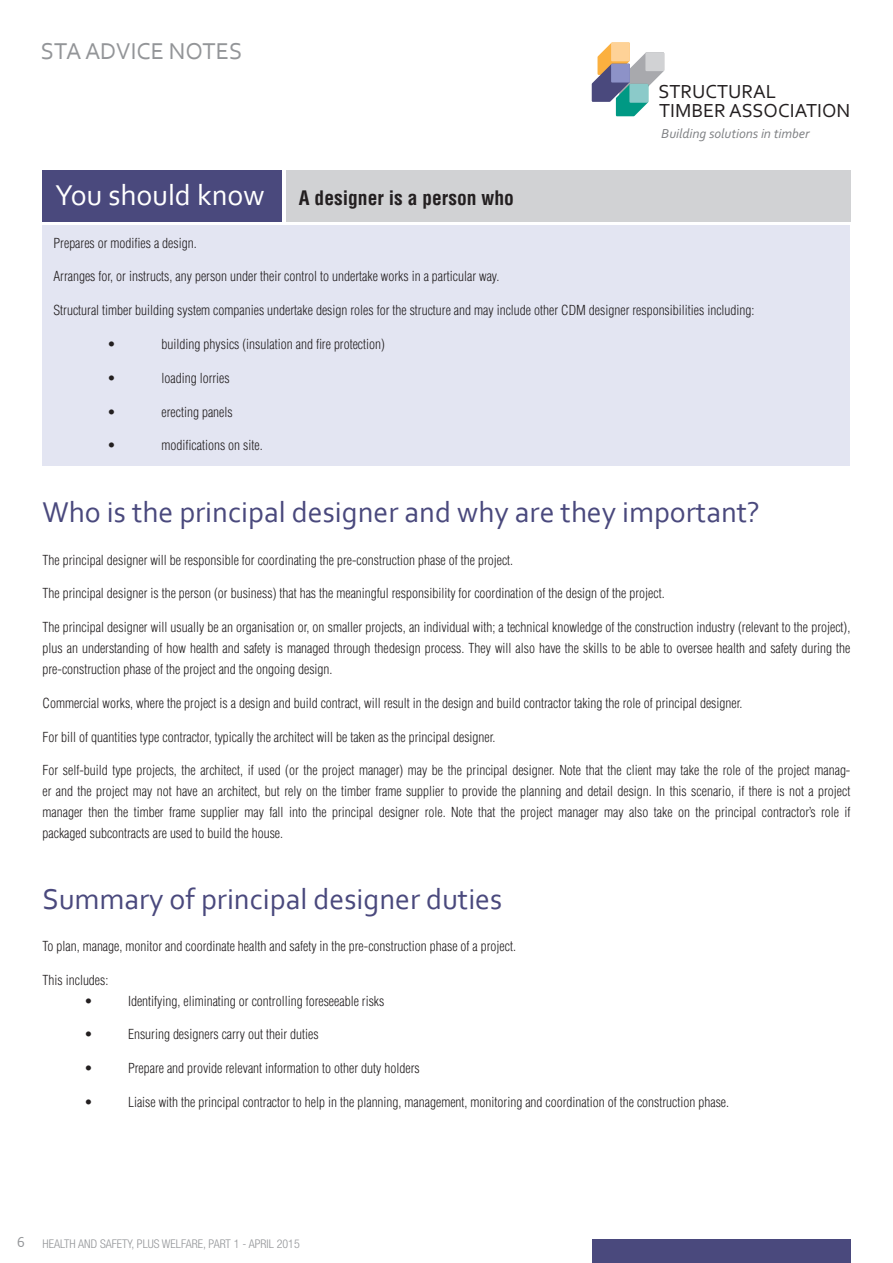
<style>
.page{position:relative;width:893px;height:1263px;background:#fff}
.page>*{position:absolute;margin:0;border:0;box-sizing:border-box;transform-origin:0 0}
.SUB_STA_Purple{font:30px "Corbel";color:#4a497d}
.SUB_STA_Purple-2{font:30px "Corbel";color:#fff}
.t1{font:24px "Corbel";color:#939598}
.t2{font:19.8px/18.6px "Corbel";color:#231f20}
.Body_Bold_STA{font:700 condensed 19.5px "Helvetica";color:#231f20}
.Body_STA{font:15px "Corbel";color:#939598}
.t3{font:italic 13.65px "Corbel";color:#808285}
.Body_STA-2{font:300 condensed 13.5px/21px "Helvetica";color:#231f20;text-align:justify}
.Bullets{font:300 condensed 13.5px/21px "Helvetica";color:#231f20}
.t4{font:300 condensed 12px "Helvetica Neue LT Std";color:#939598}
</style>
<div class="page">
<svg style="left:592px;top:43px;width:73px;height:74px"></svg>
<div style="left:629px;top:84px;width:19px;height:19px;background:#8bcac9;border:2px solid #8bcac9"></div>
<div style="left:592px;top:1239px;width:258px;height:24px;background:#4a497d"></div>
<div style="left:43px;top:170px;width:239px;height:51px;background:#4a497d"></div>
<div style="left:286px;top:170px;width:564px;height:51px;background:#d1d2d4"></div>
<div style="left:43px;top:226px;width:807px;height:240px;background:#e3e5f2"></div>
<h2 class="t1" style="left:41px;top:36px;width:203px">STA ADVICE NOTES</h2>
<p class="SUB_STA_Purple-2" style="left:55px;top:177px;width:211px">You should know</p>
<p class="Body_Bold_STA" style="left:299px;top:186px;width:217px">A designer is a person who</p>
<h3 class="t2" style="left:658px;top:82px;width:194px">STRUCTURAL<br>TIMBER ASSOCIATION</h3>
<p class="t3" style="left:661px;top:125px;width:150px">Building solutions in timber</p>
<p class="Body_STA-2" style="left:54px;top:232px;width:145px">Prepares or modifies a design.</p>
<p class="Body_STA-2" style="left:54px;top:266px;width:447px">Arranges for, or instructs, any person under their control to undertake works in a particular way.</p>
<p class="Body_STA-2" style="left:54px;top:300px;width:702px">Structural timber building system companies undertake design roles for the structure and may include other CDM designer responsibilities including:</p>
<p class="Body_STA-2" style="left:108px;top:333px;width:10px">•</p>
<p class="Body_STA-2" style="left:162px;top:333px;width:225px">building physics (insulation and fire protection)</p>
<p class="Body_STA-2" style="left:108px;top:367px;width:10px">•</p>
<p class="Body_STA-2" style="left:162px;top:367px;width:70px">loading lorries</p>
<p class="Body_STA-2" style="left:108px;top:401px;width:10px">•</p>
<p class="Body_STA-2" style="left:162px;top:401px;width:73px">erecting panels</p>
<p class="Body_STA-2" style="left:108px;top:435px;width:10px">•</p>
<p class="Body_STA-2" style="left:162px;top:435px;width:103px">modifications on site.</p>
<p class="SUB_STA_Purple" style="left:43px;top:494px;width:719px">Who is the principal designer and why are they important?</p>
<p class="Body_STA-2" style="left:43px;top:549px;width:472px">The principal designer will be responsible for coordinating the pre-construction phase of the project.</p>
<p class="Body_STA-2" style="left:43px;top:583px;width:624px">The principal designer is the person (or business) that has the meaningful responsibility for coordination of the design of the project.</p>
<p class="Body_STA-2" style="left:43px;top:617px;width:809px">The principal designer will usually be an organisation or, on smaller projects, an individual with; a technical knowledge of the construction industry (relevant to the project), plus an understanding of how health and safety is managed through thedesign process. They will also have the skills to be able to oversee health and safety during the pre-construction phase of the project and the ongoing design.</p>
<p class="Body_STA-2" style="left:43px;top:692px;width:701px">Commercial works, where the project is a design and build contract, will result in the design and build contractor taking the role of principal designer.</p>
<p class="Body_STA-2" style="left:43px;top:726px;width:455px">For bill of quantities type contractor, typically the architect will be taken as the principal designer.</p>
<p class="Body_STA-2" style="left:43px;top:760px;width:809px">For self-build type projects, the architect, if used (or the project manager) may be the principal designer. Note that the client may take the role of the project manag&shy;er and the project may not have an architect, but rely on the timber frame supplier to provide the planning and detail design. In this scenario, if there is not a project manager then the timber frame supplier may fall into the principal designer role. Note that the project manager may also take on the principal contractor’s role if packaged subcontracts are used to build the house.</p>
<p class="SUB_STA_Purple" style="left:43px;top:880px;width:461px">Summary of principal designer duties</p>
<p class="Body_STA-2" style="left:43px;top:935px;width:475px">To plan, manage, monitor and coordinate health and safety in the pre-construction phase of a project.</p>
<p class="Bullets" style="left:85px;top:969px;width:25px;text-indent:-42px">This includes: •</p>
<p class="Bullets" style="left:128px;top:990px;width:258px">Identifying, eliminating or controlling foreseeable risks</p>
<p class="Bullets" style="left:85px;top:1024px;width:10px">•</p>
<p class="Bullets" style="left:128px;top:1024px;width:192px">Ensuring designers carry out their duties</p>
<p class="Bullets" style="left:85px;top:1057px;width:10px">•</p>
<p class="Bullets" style="left:128px;top:1057px;width:293px">Prepare and provide relevant information to other duty holders</p>
<p class="Bullets" style="left:85px;top:1091px;width:10px">•</p>
<p class="Bullets" style="left:128px;top:1091px;width:603px">Liaise with the principal contractor to help in the planning, management, monitoring and coordination of the construction phase.</p>
<p class="Body_STA" style="left:17px;top:1233px;width:9px">6</p>
<p class="t4" style="left:43px;top:1237px;width:259px">HEALTH AND SAFETY, PLUS WELFARE, PART 1 - APRIL 2015</p>
</div>
